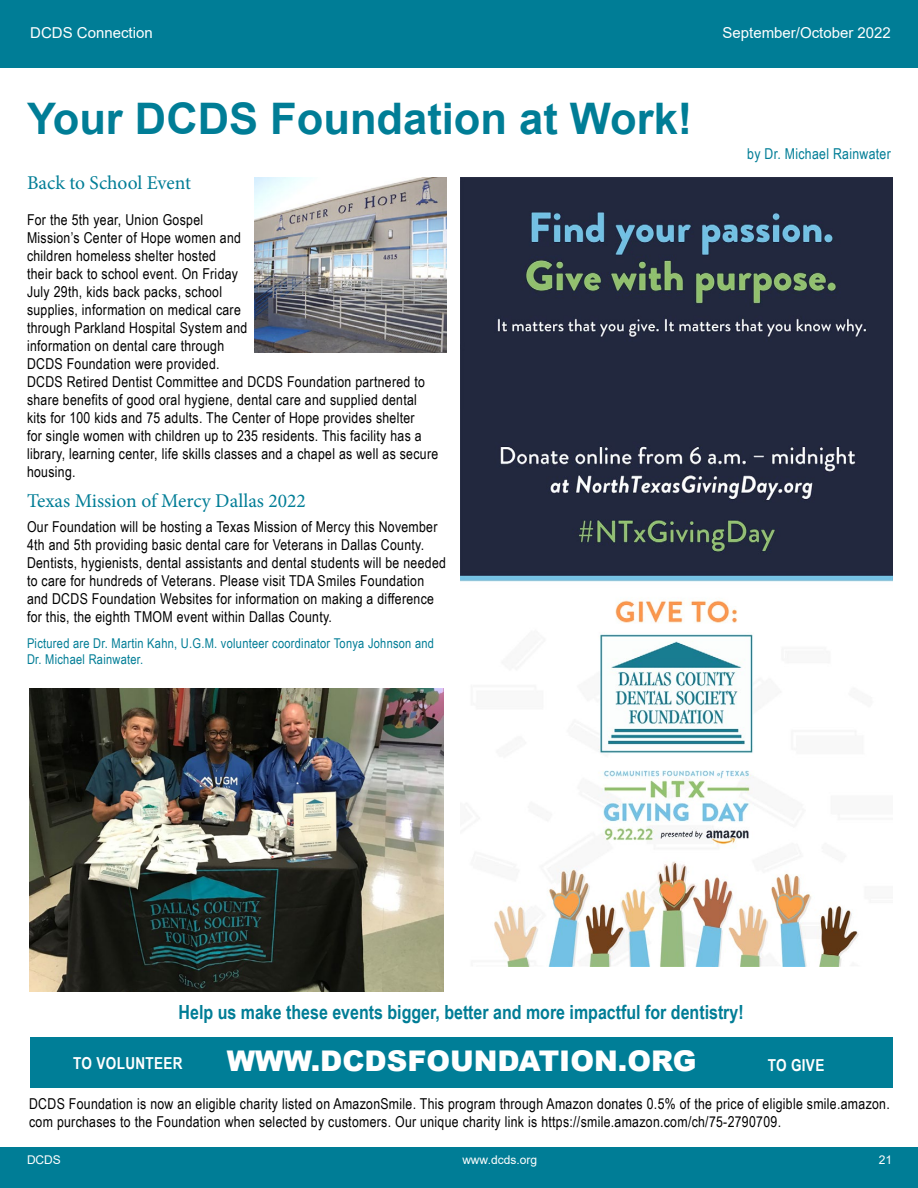
<style>
.page{position:relative;width:918px;height:1188px;background:#fff}
.page>*{position:absolute;margin:0;border:0;box-sizing:border-box;transform-origin:0 0}
.t1{font:700 43.5px "Arial";color:#007d96}
.t2{font:900 28.5px "Arial";color:#fff}
.t3{font:700 19.5px "Arial Narrow";color:#007d96}
.t4{font:19.5px "Minion Pro";color:#007d96}
.t5{font:700 16.5px "Arial Narrow";letter-spacing:.02em;color:#fff}
.t6{font:15px/18px "Arial Narrow";letter-spacing:.02em;color:#000}
.t7{font:15px "Arial";color:#fff}
.t8{font:15px "Arial Narrow";letter-spacing:.02em;color:#007d96}
.t9{font:13.5px/16.2px "Arial Narrow";letter-spacing:.02em;color:#007d96}
.t10{font:12px "Arial";color:#fff}
</style>
<div class="page">
<div style="left:0;top:0;width:918px;height:60px;background:#007d96"></div>
<div style="left:0;top:51px;width:918px;height:17px;background:#007d96"></div>
<div style="left:0;top:1148px;width:918px;height:40px;background:#007d96"></div>
<div style="left:30px;top:1037px;width:863px;height:51px;background:#007e97"></div>
<img style="left:460px;top:177px;width:432px;height:233px">
<img style="left:460px;top:410px;width:432px;height:557px">
<img style="left:254px;top:177px;width:192px;height:176px">
<img style="left:29px;top:688px;width:415px;height:303px">
<p class="t7" style="left:30px;top:22px;width:124px">DCDS Connection</p>
<p class="t7" style="left:723px;top:22px;width:170px">September/October 2022</p>
<h1 class="t1" style="left:27px;top:88px;width:667px">Your DCDS Foundation at Work!</h1>
<h3 class="t4" style="left:27px;top:170px;width:165px">Back to School Event</h3>
<p class="t6" style="left:27px;top:210px;width:413px">For the 5th year, Union Gospel<br>Mission’s Center of Hope women and<br>children homeless shelter hosted<br>their back to school event. On Friday<br>July 29th, kids back packs, school<br>supplies, information on medical care<br>through Parkland Hospital System and<br>information on dental care through<br>DCDS Foundation were provided.<br>DCDS Retired Dentist Committee and DCDS Foundation partnered to share benefits of good oral hygiene, dental care and supplied dental kits for 100 kids and 75 adults. The Center of Hope provides shelter<br>for single women with children up to 235 residents. This facility has a library, learning center, life skills classes and a chapel as well as secure housing.</p>
<h3 class="t4" style="left:27px;top:488px;width:280px">Texas Mission of Mercy Dallas 2022</h3>
<p class="t6" style="left:27px;top:517px;width:421px">Our Foundation will be hosting a Texas Mission of Mercy this November 4th and 5th providing basic dental care for Veterans in Dallas County.<br>Dentists, hygienists, dental assistants and dental students will be needed to care for hundreds of Veterans. Please visit TDA Smiles Foundation and DCDS Foundation Websites for information on making a difference for this, the eighth TMOM event within Dallas County.</p>
<p class="t9" style="left:27px;top:634px;width:409px">Pictured are Dr. Martin Kahn, U.G.M. volunteer coordinator Tonya Johnson and<br>Dr. Michael Rainwater.</p>
<p class="t8" style="left:747px;top:143px;width:145px">by Dr. Michael Rainwater</p>
<h3 class="t3" style="left:179px;top:1001px;width:567px">Help us make these events bigger, better and more impactful for dentistry!</h3>
<p class="t5" style="left:73px;top:1053px;width:111px">TO VOLUNTEER</p>
<h2 class="t2" style="left:227px;top:1040px;width:471px">WWW.DCDSFOUNDATION.ORG</h2>
<p class="t5" style="left:768px;top:1055px;width:58px">TO GIVE</p>
<p class="t6" style="left:29px;top:1094px;width:862px">DCDS Foundation is now an eligible charity listed on AmazonSmile. This program through Amazon donates 0.5% of the price of eligible smile.amazon. com purchases to the Foundation when selected by customers. Our unique charity link is https://smile.amazon.com/ch/75-2790709.</p>
<p class="t10" style="left:27px;top:1152px;width:35px">DCDS</p>
<p class="t10" style="left:462px;top:1152px;width:76px">www.dcds.org</p>
<p class="t10" style="left:879px;top:1152px;width:15px">21</p>
</div>
